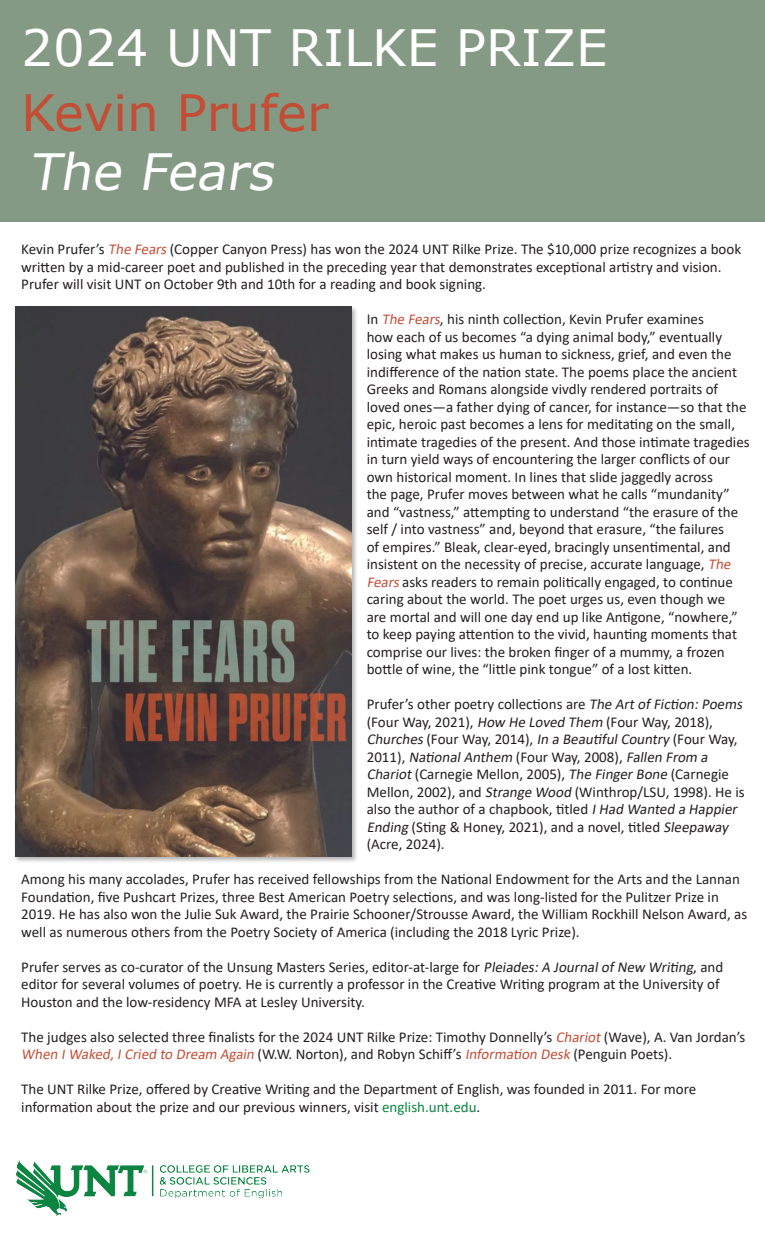
<style>
.page{position:relative;width:765px;height:1260px;background:#fff}
.page>*{position:absolute;margin:0;border:0;box-sizing:border-box;transform-origin:0 0}
.t1{font:50px "MS Reference Sans Serif";color:#fff}
.t2{font:50px "MS Reference Sans Serif";color:#c34d35}
.t3{font:italic 50px "MS Reference Sans Serif";color:#fff}
.t4{font:15px/17.5px "Calibri";color:#231f20}
.s1{font-style:italic;color:#c34d35}
.s2{font-style:italic}
.s3{color:#0b8543}
</style>
<div class="page">
<div style="left:13px;top:305px;width:346px;height:558px;background:#231f20;opacity:.35"></div>
<img style="left:15px;top:307px;width:337px;height:550px">
<div style="left:0;top:0;width:765px;height:222px;background:#859a84"></div>
<img style="left:16px;top:1160px;width:294px;height:57px">
<h1 class="t1" style="left:21px;top:16px;width:588px">2024 UNT RILKE PRIZE</h1>
<h1 class="t2" style="left:21px;top:81px;width:309px">Kevin Prufer</h1>
<h1 class="t3" style="left:29px;top:140px;width:256px">The Fears</h1>
<p class="t4" style="left:21px;top:240px;width:722px">Kevin Prufer’s <span class="s1">The Fears</span>(Copper Canyon Press) has won the 2024 UNT Rilke Prize. The $10,000 prize recognizes a book written by a mid-career poet and published in the preceding year that demonstrates exceptional artistry and vision.<br>Prufer will visit UNT on October 9th and 10th for a reading and book signing.</p>
<p class="t4" style="left:367px;top:310px;width:384px">In <span class="s1">The Fears</span>, his ninth collection, Kevin Prufer examines<br>how each of us becomes “a dying animal body,” eventually losing what makes us human to sickness, grief, and even the indifference of the nation state. The poems place the ancient Greeks and Romans alongside vivdly rendered portraits of loved ones—a father dying of cancer, for instance—so that the epic, heroic past becomes a lens for meditating on the small, intimate tragedies of the present. And those intimate tragedies in turn yield ways of encountering the larger conflicts of our own historical moment. In lines that slide jaggedly across<br>the page, Prufer moves between what he calls “mundanity” and “vastness,” attempting to understand “the erasure of the self / into vastness” and, beyond that erasure, “the failures<br>of empires.” Bleak, clear-eyed, bracingly unsentimental, and insistent on the necessity of precise, accurate language, <span class="s1">The Fears</span>asks readers to remain politically engaged, to continue caring about the world. The poet urges us, even though we<br>are mortal and will one day end up like Antigone, “nowhere,” to keep paying attention to the vivid, haunting moments that comprise our lives: the broken finger of a mummy, a frozen bottle of wine, the “little pink tongue” of a lost kitten.</p>
<p class="t4" style="left:367px;top:695px;width:380px">Prufer’s other poetry collections are <span class="s2">The ArtofFiction:Poems </span>(Four Way, 2021), <span class="s2">How He Loved Them</span> (Four Way, 2018), <span class="s2">Churches</span>( Fo u r Way, 2 0 14 ) , <span class="s2">In a BeautifulCountry</span> ( Fo u r Way, 2 0 1 1 ) , <span class="s2">NationalAnthem</span> ( Fo u r Way, 2 008 ) , <span class="s2">Fallen From a Chariot</span>(Carnegie Mellon, 2005), <span class="s2">The FingerBone</span> (Carnegie Mellon, 2002), and <span class="s2">Strange Wood</span> (Winthrop/LSU, 1998). He is also the author of a chapbook, titled <span class="s2">IHad Wanted a Happier Ending</span> (Sting &amp; Honey, 2021), and a novel, titled <span class="s2">Sleepaway </span>(Acre, 2024).</p>
<p class="t4" style="left:21px;top:870px;width:727px">Among his many accolades, Prufer has received fellowships from the National Endowment for the Arts and the Lannan Foundation, five Pushcart Prizes, three Best American Poetry selections, and was long-listed for the Pulitzer Prize in 2019. He has also won the Julie Suk Award, the Prairie Schooner/Strousse Award, the William Rockhill Nelson Award, as well as numerous others from the Poetry Society of America (including the 2018 Lyric Prize).</p>
<p class="t4" style="left:21px;top:958px;width:704px">Prufer serves as co-curator of the Unsung Masters Series, editor-at-large for <span class="s2">Pleiades:A JournalofNew Writing</span>, and editor for several volumes of poetry. He is currently a professor in the Creative Writing program at the University of<br>Houston and the low-residency MFA at Lesley University.</p>
<p class="t4" style="left:21px;top:1028px;width:726px">The judges also selected three finalists for the 2024 UNT Rilke Prize: Timothy Donnelly’s <span class="s1">Chariot</span>(Wave), A. Van Jordan’s<br><span class="s1">When IWaked,ICried to Dream Again</span>(W.W. Norton), and Robyn Schiff’s <span class="s1">Information Desk</span> (Penguin Poets).</p>
<p class="t4" style="left:21px;top:1080px;width:677px">The UNT Rilke Prize, offered by Creative Writing and the Department of English, was founded in 2011. For more information about the prize and our previous winners, visit <span class="s3">english.unt.edu</span>.</p>
</div>
